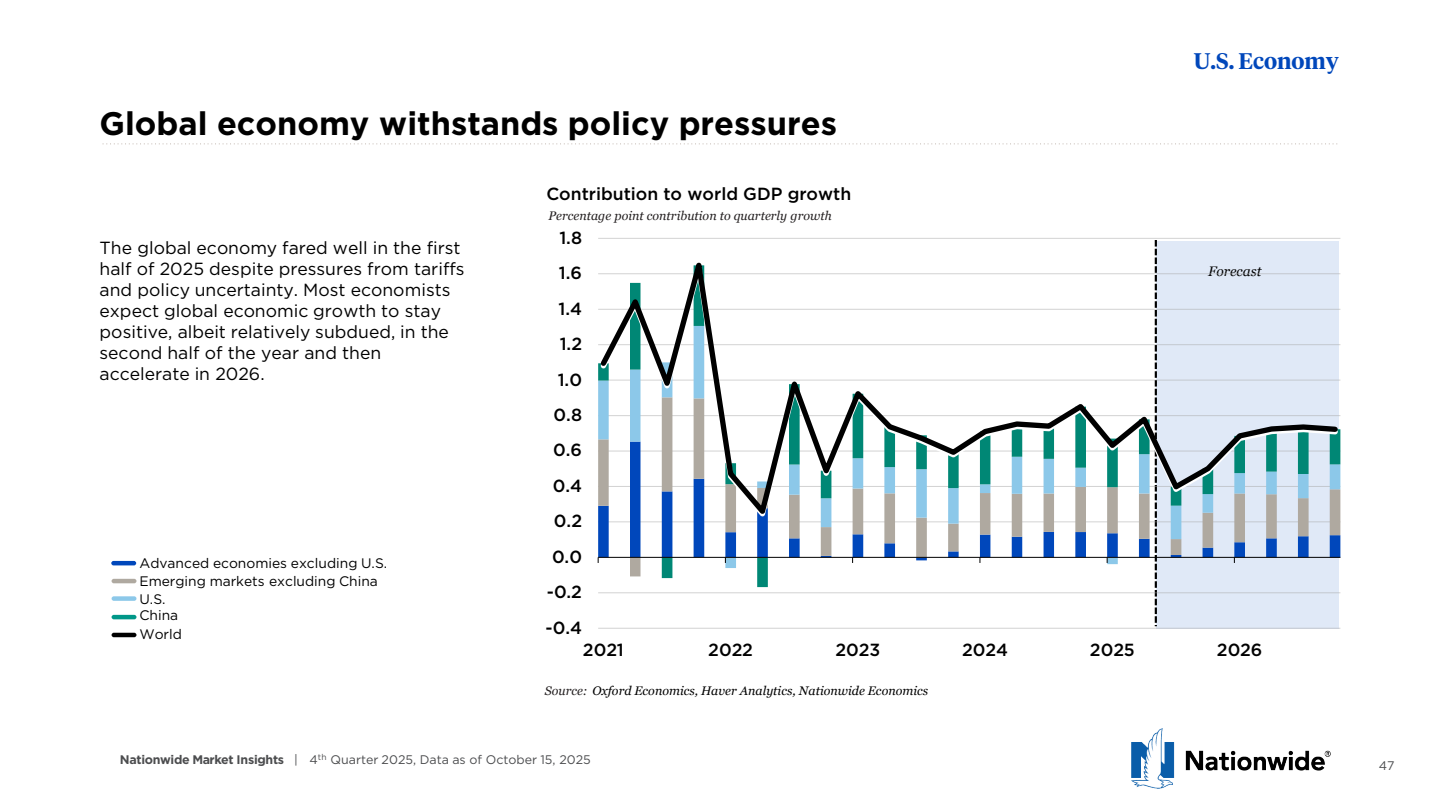
<style>
.page{position:relative;width:1440px;height:810px;background:#fff}
.page>*{position:absolute;margin:0;border:0;box-sizing:border-box;transform-origin:0 0}
.t1{font:700 32.5px "Gotham";color:#000}
.t2{font:600 22.5px "Tiempos Headline";color:#0047bb}
.t3{font:17.5px/21px "Gotham";color:#000}
.t4{font:500 17.5px "Gotham";letter-spacing:-.005em;color:#000}
.t5{font:13.75px "Gotham";color:#000}
.t6{font:italic 13.75px "Georgia";color:#000}
.t7{font:12.5px "Gotham";letter-spacing:.005em;color:#4c4d4f}
.t8{font:italic 12.5px "Georgia";letter-spacing:.005em;color:#000}
.t9{font:italic 12.5px "Georgia";color:#231f20}
.s1{color:#231f20}
.s2{font-weight:700}
</style>
<div class="page">
<img style="left:1132px;top:729px;width:198px;height:59px">
<svg style="left:103px;top:143px;width:1235px;height:1px"></svg>
<hr style="left:112px;top:633px;width:24px;height:4px;background:#000;border-radius:2px">
<hr style="left:112px;top:615px;width:24px;height:4px;background:#009788;border-radius:2px">
<div style="left:1156px;top:241px;width:183px;height:388px;background:#e0e9f7"></div>
<hr style="left:111px;top:561px;width:25px;height:4px;background:#0047bb;border-radius:2px">
<hr style="left:112px;top:579px;width:24px;height:4px;background:#afa9a0;border-radius:2px">
<div style="left:112px;top:596px;width:24px;height:5px;background:#8cc8e9;border-radius:2px"></div>
<svg style="left:1155px;top:587px;width:2px;height:39px"></svg>
<hr style="left:598px;top:628px;width:742px;height:1px;background:#a6a6a6;opacity:.5">
<hr style="left:598px;top:592px;width:742px;height:1px;background:#a6a6a6;opacity:.5">
<hr style="left:598px;top:238px;width:742px;height:1px;background:#d9d9d9">
<svg style="left:598px;top:523px;width:742px;height:64px"></svg>
<hr style="left:598px;top:557px;width:742px;height:1px;background:#000">
<svg style="left:598px;top:240px;width:742px;height:283px"></svg>
<h2 class="t1" style="left:100px;top:102px;width:739px">Global economy withstands policy pressures</h2>
<p class="t4" style="left:546px;top:182px;width:307px">Contribution to world GDP growth</p>
<p class="t3" style="left:100px;top:237px;width:367px">The global economy fared well in the first half of 2025 despite pressures from tariffs and policy uncertainty. Most economists expect global economic growth to stay positive, albeit relatively subdued, in the second half of the year and then accelerate in 2026.</p>
<p class="t5" style="left:139px;top:554px;width:249px">Advanced economies excluding U.S.</p>
<p class="t5" style="left:139px;top:572px;width:240px">Emerging markets excluding China</p>
<p class="t5" style="left:139px;top:590px;width:28px">U.S.</p>
<p class="t5" style="left:139px;top:607px;width:40px">China</p>
<p class="t5" style="left:139px;top:626px;width:44px">World</p>
<p class="t9" style="left:549px;top:208px;width:285px">Percentage point contribution to quarterly growth</p>
<p class="t4" style="left:559px;top:226px;width:24px">1.8</p>
<p class="t4" style="left:559px;top:262px;width:25px">1.6</p>
<p class="t4" style="left:559px;top:297px;width:25px">1.4</p>
<p class="t4" style="left:560px;top:332px;width:24px">1.2</p>
<p class="t4" style="left:558px;top:368px;width:26px">1.0</p>
<p class="t4" style="left:554px;top:403px;width:30px">0.8</p>
<p class="t4" style="left:553px;top:439px;width:30px">0.6</p>
<p class="t4" style="left:553px;top:474px;width:31px">0.4</p>
<p class="t4" style="left:554px;top:510px;width:30px">0.2</p>
<p class="t4" style="left:552px;top:545px;width:32px">0.0</p>
<p class="t4" style="left:547px;top:581px;width:37px">-0.2</p>
<p class="t4" style="left:546px;top:616px;width:38px">-0.4</p>
<p class="t2" style="left:1194px;top:46px;width:147px">U.S. Economy</p>
<p class="t6" style="left:1208px;top:263px;width:55px">Forecast</p>
<p class="t4" style="left:583px;top:639px;width:43px">2021</p>
<p class="t4" style="left:708px;top:639px;width:46px">2022</p>
<p class="t4" style="left:835px;top:639px;width:46px">2023</p>
<p class="t4" style="left:962px;top:639px;width:48px">2024</p>
<p class="t4" style="left:1090px;top:639px;width:46px">2025</p>
<p class="t4" style="left:1217px;top:639px;width:47px">2026</p>
<p class="t8" style="left:545px;top:682px;width:385px"><span class="s1">Source:</span> Oxford Economics, Haver Analytics, Nationwide Economics</p>
<p class="t7" style="left:120px;top:751px;width:472px"><span class="s2">Nationwide Market Insights</span> | 4<sup>th</sup> Quarter 2025, Data as of October 15, 2025</p>
<p class="t7" style="left:1379px;top:757px;width:17px">47</p>
</div>
